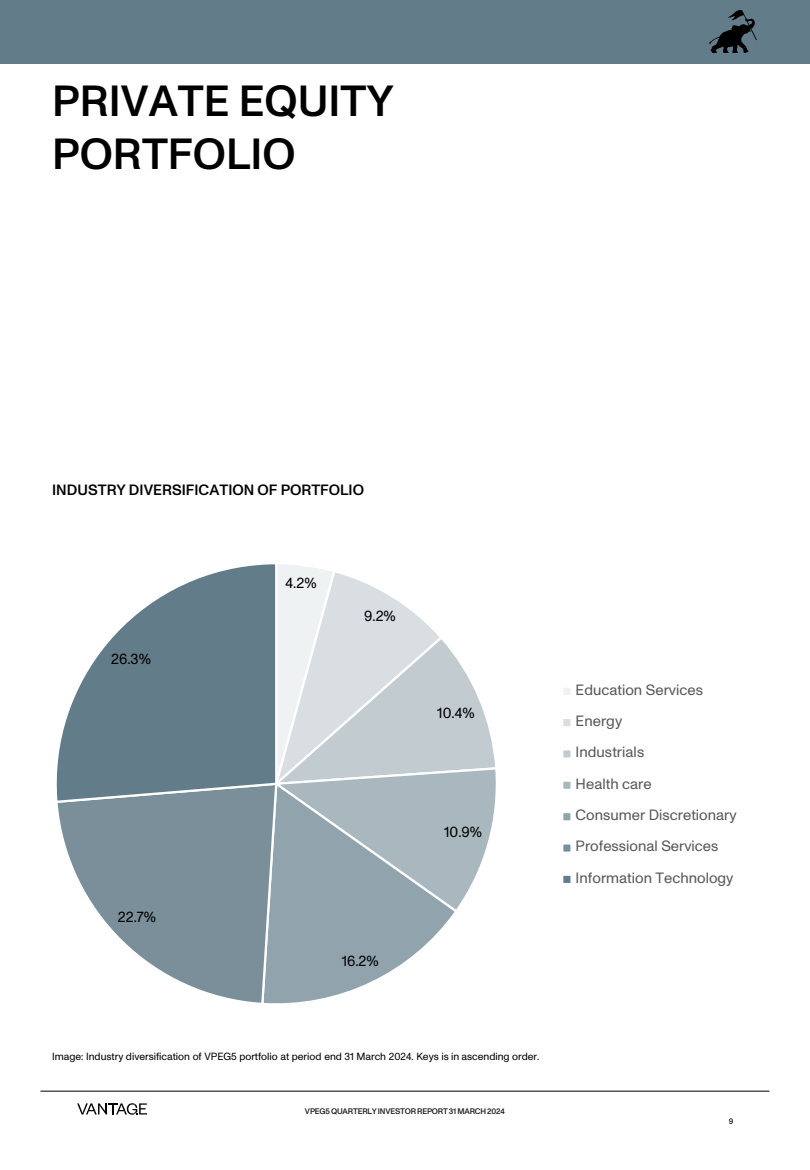
<style>
.page{position:relative;width:810px;height:1170px;background:#fff}
.page>*{position:absolute;margin:0;border:0;box-sizing:border-box;transform-origin:0 0}
.t1{font:500 43.5px/52.2px "ABC Monument Grotesk";color:#000}
.t2{font:15px "ABC Monument Grotesk";color:#595959}
.t3{font:500 15px "ABC Monument Grotesk";color:#000}
.t4{font:15px "ABC Monument Grotesk";color:#000}
.t5{font:10.5px "ABC Monument Grotesk";color:#000}
.t6{font:500 8.1px "ABC Monument Grotesk";letter-spacing:-.025em;color:#231f20}
</style>
<div class="page">
<hr style="left:40px;top:1091px;width:729px;height:1px;background:#000">
<svg style="left:77px;top:1103px;width:70px;height:12px"></svg>
<div style="left:0;top:0;width:810px;height:64px;background:#637c89"></div>
<img style="left:709px;top:10px;width:48px;height:43px">
<svg style="left:279px;top:564px;width:217px;height:341px"></svg>
<svg style="left:279px;top:780px;width:180px;height:224px"></svg>
<svg style="left:57px;top:804px;width:222px;height:200px"></svg>
<svg style="left:56px;top:564px;width:223px;height:240px"></svg>
<div style="left:562px;top:687px;width:10px;height:9px;background:#eff2f3"></div>
<div style="left:561px;top:685px;width:12px;height:12px;border:2px solid #fff"></div>
<div style="left:562px;top:718px;width:10px;height:9px;background:#d8dee1"></div>
<div style="left:561px;top:717px;width:12px;height:11px;border:2px solid #fff"></div>
<div style="left:562px;top:749px;width:10px;height:10px;background:#c1cbd0"></div>
<div style="left:561px;top:748px;width:12px;height:12px;border:2px solid #fff"></div>
<div style="left:562px;top:781px;width:10px;height:9px;background:#a9b7be"></div>
<div style="left:561px;top:779px;width:12px;height:12px;border:2px solid #fff"></div>
<div style="left:562px;top:812px;width:10px;height:9px;background:#91a3ac"></div>
<div style="left:561px;top:811px;width:12px;height:12px;border:2px solid #fff"></div>
<div style="left:562px;top:843px;width:10px;height:10px;background:#7a8f9a"></div>
<div style="left:561px;top:842px;width:12px;height:12px;border:2px solid #fff"></div>
<div style="left:561px;top:874px;width:12px;height:11px;background:#637c89;border:2px solid #fff"></div>
<p class="t1" style="left:52px;top:76px;width:343px">PRIVATE EQUITY<br>PORTFOLIO</p>
<p class="t3" style="left:52px;top:481px;width:313px">INDUSTRY DIVERSIFICATION OF PORTFOLIO</p>
<p class="t4" style="left:111px;top:650px;width:41px">26.3%</p>
<p class="t4" style="left:118px;top:909px;width:40px">22.7%</p>
<p class="t4" style="left:286px;top:575px;width:33px">4.2%</p>
<p class="t4" style="left:364px;top:607px;width:33px">9.2%</p>
<p class="t4" style="left:437px;top:704px;width:39px">10.4%</p>
<p class="t4" style="left:444px;top:823px;width:40px">10.9%</p>
<p class="t4" style="left:342px;top:953px;width:39px">16.2%</p>
<p class="t5" style="left:52px;top:1051px;width:489px">Image: Industry diversification of VPEG5 portfolio at period end 31 March 2024. Keys is in ascending order.</p>
<p class="t6" style="left:305px;top:1107px;width:202px">VPEG5 QUARTERLY INVESTOR REPORT 31 MARCH 2024</p>
<p class="t2" style="left:576px;top:681px;width:129px">Education Services</p>
<p class="t2" style="left:576px;top:712px;width:48px">Energy</p>
<p class="t2" style="left:576px;top:743px;width:70px">Industrials</p>
<p class="t2" style="left:576px;top:775px;width:78px">Health care</p>
<p class="t2" style="left:576px;top:806px;width:163px">Consumer Discretionary</p>
<p class="t2" style="left:576px;top:838px;width:144px">Professional Services</p>
<p class="t2" style="left:576px;top:869px;width:159px">Information Technology</p>
<p class="t6" style="left:729px;top:1116px;width:6px">9</p>
</div>
